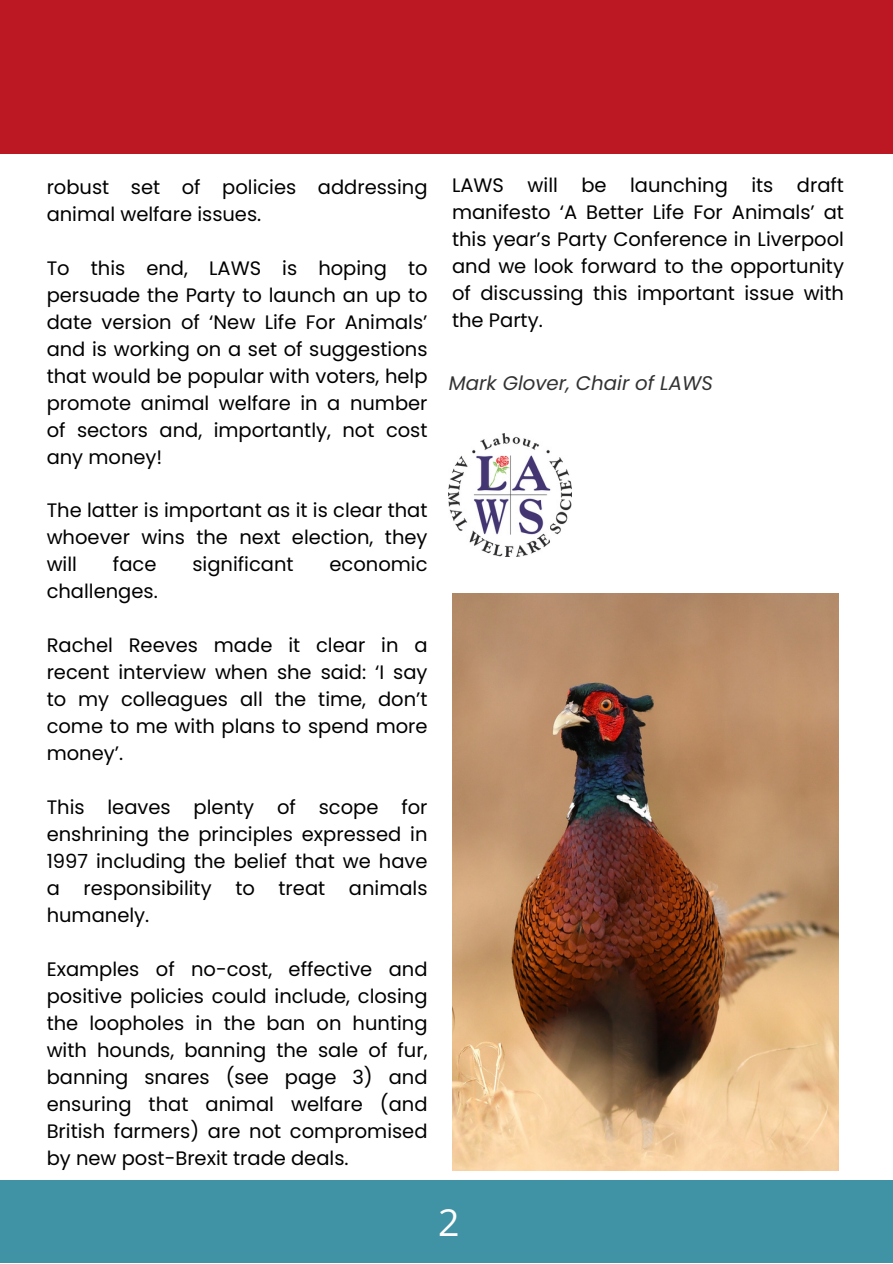
<style>
.page{position:relative;width:893px;height:1264px;background:#fff}
.page>*{position:absolute;margin:0;border:0;box-sizing:border-box;transform-origin:0 0}
.t1{font:37.5px "Open Sans";color:#fff}
.t2{font:italic 19.8px "Poppins";color:#323232}
.t3{font:19.5px/27px "Poppins";color:#000;text-align:justify}
</style>
<div class="page">
<div style="left:0;top:0;width:892px;height:154px;background:#bc1823"></div>
<div style="left:0;top:1179px;width:892px;height:82px;background:#4093a4"></div>
<img style="left:449px;top:433px;width:122px;height:123px">
<img style="left:452px;top:594px;width:386px;height:576px">
<p class="t3" style="left:47px;top:173px;width:382px">robust set of policies addressing animal welfare issues.</p>
<p class="t3" style="left:47px;top:254px;width:382px">To this end, LAWS is hoping to persuade the Party to launch an up to date version of ‘New Life For Animals’ and is working on a set of suggestions that would be popular with voters, help promote animal welfare in a number of sectors and, importantly, not cost any money!</p>
<p class="t3" style="left:47px;top:497px;width:382px">The latter is important as it is clear that whoever wins the next election, they will</p>
<p class="t3" style="left:113px;top:551px;width:45px">face</p>
<p class="t3" style="left:192px;top:551px;width:103px">significant</p>
<p class="t3" style="left:329px;top:551px;width:99px">economic</p>
<p class="t3" style="left:47px;top:578px;width:113px">challenges.</p>
<p class="t3" style="left:47px;top:632px;width:382px">Rachel Reeves made it clear in a recent interview when she said: ‘I say to my colleagues all the time, don’t come to me with plans to spend more money’.</p>
<p class="t3" style="left:47px;top:794px;width:382px">This leaves plenty of scope for enshrining the principles expressed in 1997 including the belief that we have a responsibility to treat animals humanely.</p>
<p class="t3" style="left:47px;top:956px;width:382px">Examples of no-cost, effective and positive policies could include, closing the loopholes in the ban on hunting with hounds, banning the sale of fur, banning snares (see page 3) and ensuring that animal welfare (and British farmers) are not compromised by new post-Brexit trade deals.</p>
<p class="t3" style="left:452px;top:172px;width:393px">LAWS will be launching its draft manifesto ‘A Better Life For Animals’ at this year’s Party Conference in Liverpool and we look forward to the opportunity of discussing this important issue with the Party.</p>
<p class="t2" style="left:449px;top:369px;width:265px">Mark Glover, Chair of LAWS</p>
<p class="t1" style="left:438px;top:1195px;width:23px">2</p>
</div>
